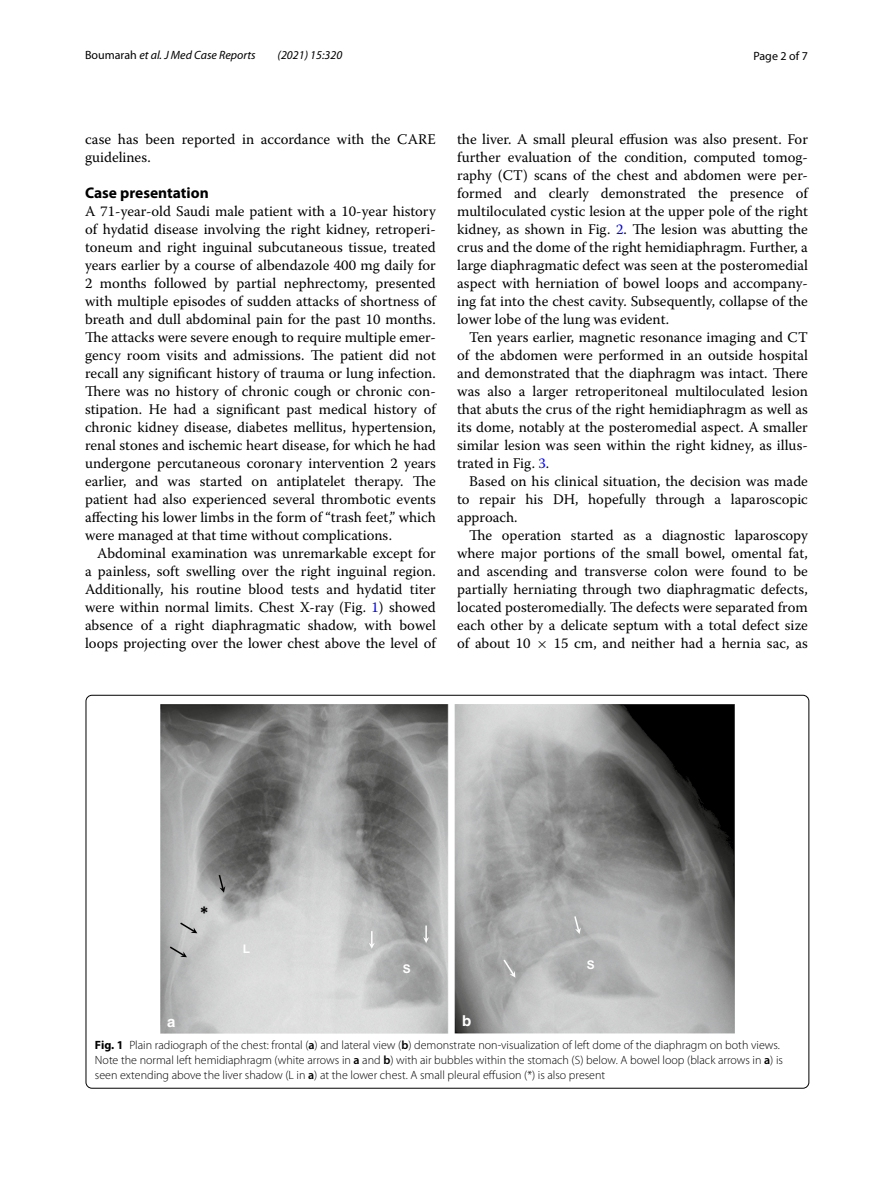
<style>
.page{position:relative;width:893px;height:1187px;background:#fff}
.page>*{position:absolute;margin:0;border:0;box-sizing:border-box;transform-origin:0 0}
.t1{font:700 18px "Calibri";color:#000}
.t2{font:700 15.45px "Myriad Pro";color:#000}
.t3{font:700 15px "Helvetica";color:#fff}
.t4{font:14.7px/18px "Warnock Pro";color:#000;text-align:justify}
.t5{font:300 12px/15px "Myriad Pro";color:#000}
.t6{font:italic 12px "Myriad Pro";color:#000}
.t7{font:12px "Myriad Pro";color:#000}
.t8{font:700 12px "Arial";color:#fff}
.s1{font-style:normal}
.s2{color:#00f}
.s3{font-family:"MTSY"}
.s4{font-weight:700}
.s5{font-weight:600}
</style>
<div class="page">
<img style="left:160px;top:704px;width:574px;height:329px">
<svg style="left:573px;top:914px;width:8px;height:20px"></svg>
<svg style="left:502px;top:957px;width:13px;height:20px"></svg>
<svg style="left:218px;top:873px;width:7px;height:19px"></svg>
<svg style="left:179px;top:921px;width:18px;height:12px"></svg>
<svg style="left:423px;top:925px;width:6px;height:18px"></svg>
<svg style="left:369px;top:931px;width:6px;height:17px"></svg>
<svg style="left:168px;top:945px;width:19px;height:12px"></svg>
<p class="t6" style="left:85px;top:48px;width:172px"><span class="s1">Boumarah</span> et al. J Med Case Reports</p>
<p class="t6" style="left:278px;top:48px;width:66px">(2021) 15:320</p>
<p class="t7" style="left:753px;top:48px;width:56px">Page 2 of 7</p>
<p class="t4" style="left:85px;top:130px;width:352px">case has been reported in accordance with the CARE guidelines.</p>
<p class="t2" style="left:85px;top:182px;width:125px">Case presentation</p>
<p class="t4" style="left:85px;top:202px;width:352px">A 71-year-old Saudi male patient with a 10-year history of hydatid disease involving the right kidney, retroperi&shy;toneum and right inguinal subcutaneous tissue, treated years earlier by a course of albendazole 400 mg daily for 2 months followed by partial nephrectomy, presented with multiple episodes of sudden attacks of shortness of breath and dull abdominal pain for the past 10 months.<br>The attacks were severe enough to require multiple emer&shy;gency room visits and admissions. The patient did not recall any significant history of trauma or lung infection.<br>There was no history of chronic cough or chronic con&shy;stipation. He had a significant past medical history of chronic kidney disease, diabetes mellitus, hypertension, renal stones and ischemic heart disease, for which he had undergone percutaneous coronary intervention 2 years earlier, and was started on antiplatelet therapy. The patient had also experienced several thrombotic events affecting his lower limbs in the form of “trash feet,” which were managed at that time without complications.</p>
<p class="t4" style="left:85px;top:544px;width:352px;text-indent:12px">Abdominal examination was unremarkable except for a painless, soft swelling over the right inguinal region.<br>Additionally, his routine blood tests and hydatid titer were within normal limits. Chest X-ray (Fig. <span class="s2">1</span>) showed absence of a right diaphragmatic shadow, with bowel loops projecting over the lower chest above the level of</p>
<p class="t4" style="left:457px;top:130px;width:352px">the liver. A small pleural effusion was also present. For further evaluation of the condition, computed tomog&shy;raphy (CT) scans of the chest and abdomen were per&shy;formed and clearly demonstrated the presence of multiloculated cystic lesion at the upper pole of the right kidney, as shown in Fig. <span class="s2">2</span>. The lesion was abutting the crus and the dome of the right hemidiaphragm. Further, a large diaphragmatic defect was seen at the posteromedial aspect with herniation of bowel loops and accompany&shy;ing fat into the chest cavity. Subsequently, collapse of the lower lobe of the lung was evident.</p>
<p class="t4" style="left:457px;top:328px;width:352px;text-indent:12px">Ten years earlier, magnetic resonance imaging and CT of the abdomen were performed in an outside hospital and demonstrated that the diaphragm was intact. There was also a larger retroperitoneal multiloculated lesion that abuts the crus of the right hemidiaphragm as well as its dome, notably at the posteromedial aspect. A smaller similar lesion was seen within the right kidney, as illus&shy;trated in Fig. <span class="s2">3</span>.</p>
<p class="t4" style="left:457px;top:472px;width:352px;text-indent:12px">Based on his clinical situation, the decision was made to repair his DH, hopefully through a laparoscopic approach.</p>
<p class="t4" style="left:457px;top:526px;width:352px;text-indent:12px">The operation started as a diagnostic laparoscopy where major portions of the small bowel, omental fat, and ascending and transverse colon were found to be partially herniating through two diaphragmatic defects, located posteromedially. The defects were separated from each other by a delicate septum with a total defect size of about 10 <span class="s3">×</span> 15 cm, and neither had a hernia sac, as</p>
<p class="t1" style="left:200px;top:901px;width:10px">*</p>
<p class="t8" style="left:243px;top:940px;width:9px">L</p>
<p class="t8" style="left:403px;top:960px;width:9px">S</p>
<p class="t8" style="left:587px;top:956px;width:9px">S</p>
<p class="t3" style="left:167px;top:1012px;width:10px">a</p>
<p class="t3" style="left:462px;top:1011px;width:11px">b</p>
<p class="t5" style="left:95px;top:1037px;width:690px"><span class="s4">Fig. 1</span> Plain radiograph of the chest: frontal (<span class="s5">a</span>) and lateral view (<span class="s5">b</span>) demonstrate non-visualization of left dome of the diaphragm on both views.<br>Note the normal left hemidiaphragm (white arrows in <span class="s5">a</span> and <span class="s5">b</span>) with air bubbles within the stomach (S) below. A bowel loop (black arrows in <span class="s5">a</span>) is seen extending above the liver shadow (L in <span class="s5">a</span>) at the lower chest. A small pleural effusion (*) is also present</p>
</div>
